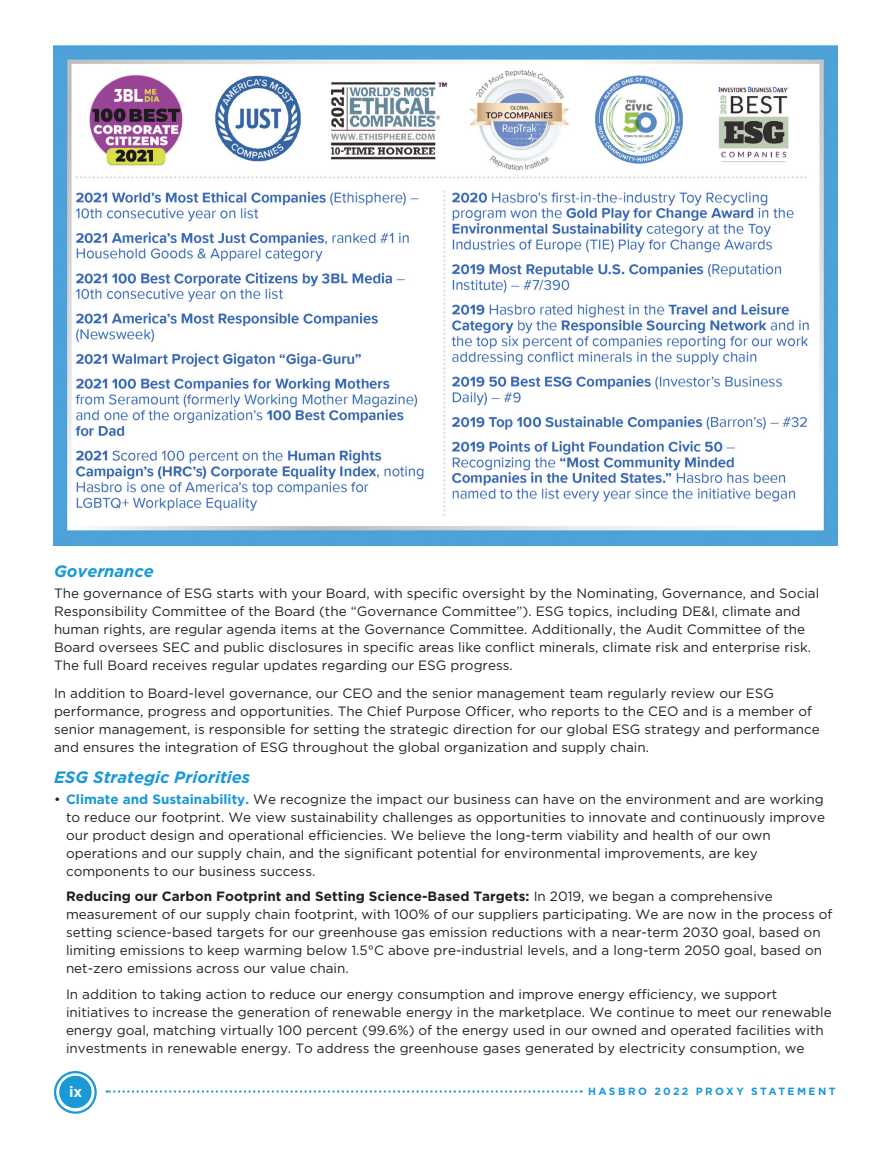
<style>
.page{position:relative;width:891px;height:1161px;background:#fff}
.page>*{position:absolute;margin:0;border:0;box-sizing:border-box;transform-origin:0 0}
.t1{font:italic 700 16.5px "Gotham";color:#1a99d6}
.t2{font:700 15px "Gotham";color:#fcfcfc}
.t3{font:13.5px/18px "Gotham";color:#231f20}
.t4{font:700 10.5px "Gotham";letter-spacing:.225em;color:#1999d6}
.s1{font-weight:700;color:#1a99d6}
.s2{font-weight:700}
</style>
<div class="page">
<img style="left:53px;top:45px;width:785px;height:501px">
<div style="left:54px;top:1071px;width:43px;height:43px;border:2px solid #1999d6;border-radius:50%"></div>
<div style="left:59px;top:1076px;width:33px;height:32px;background:#1999d6;border-radius:50%"></div>
<svg style="left:107px;top:1090px;width:475px;height:3px"></svg>
<p class="t1" style="left:54px;top:565px;width:101px">Governance</p>
<p class="t3" style="left:54px;top:585px;width:767px">The governance of ESG starts with your Board, with specific oversight by the Nominating, Governance, and Social Responsibility Committee of the Board (the “Governance Committee”). ESG topics, including DE&amp;I, climate and human rights, are regular agenda items at the Governance Committee. Additionally, the Audit Committee of the Board oversees SEC and public disclosures in specific areas like conflict minerals, climate risk and enterprise risk.<br>The full Board receives regular updates regarding our ESG progress.</p>
<p class="t3" style="left:54px;top:685px;width:767px">In addition to Board-level governance, our CEO and the senior management team regularly review our ESG performance, progress and opportunities. The Chief Purpose Officer, who reports to the CEO and is a member of senior management, is responsible for setting the strategic direction for our global ESG strategy and performance and ensures the integration of ESG throughout the global organization and supply chain.</p>
<p class="t1" style="left:54px;top:771px;width:198px">ESG Strategic Priorities</p>
<p class="t3" style="left:66px;top:791px;width:761px;text-indent:-12px">• <span class="s1">Climate and Sustainability.</span> We recognize the impact our business can have on the environment and are working to reduce our footprint. We view sustainability challenges as opportunities to innovate and continuously improve our product design and operational efficiencies. We believe the long-term viability and health of our own operations and our supply chain, and the significant potential for environmental improvements, are key components to our business success.</p>
<p class="t3" style="left:66px;top:888px;width:768px"><span class="s2">Reducing our Carbon Footprint and Setting Science-Based Targets:</span> In 2019, we began a comprehensive measurement of our supply chain footprint, with 100% of our suppliers participating. We are now in the process of setting science-based targets for our greenhouse gas emission reductions with a near-term 2030 goal, based on limiting emissions to keep warming below 1.5°C above pre-industrial levels, and a long-term 2050 goal, based on net-zero emissions across our value chain.</p>
<p class="t3" style="left:66px;top:986px;width:767px">In addition to taking action to reduce our energy consumption and improve energy efficiency, we support initiatives to increase the generation of renewable energy in the marketplace. We continue to meet our renewable energy goal, matching virtually 100 percent (99.6%) of the energy used in our owned and operated facilities with investments in renewable energy. To address the greenhouse gases generated by electricity consumption, we</p>
<p class="t2" style="left:69px;top:1086px;width:15px">ix</p>
<p class="t4" style="left:588px;top:1088px;width:249px">HASBRO 2022 PROXY STATEMENT</p>
</div>
